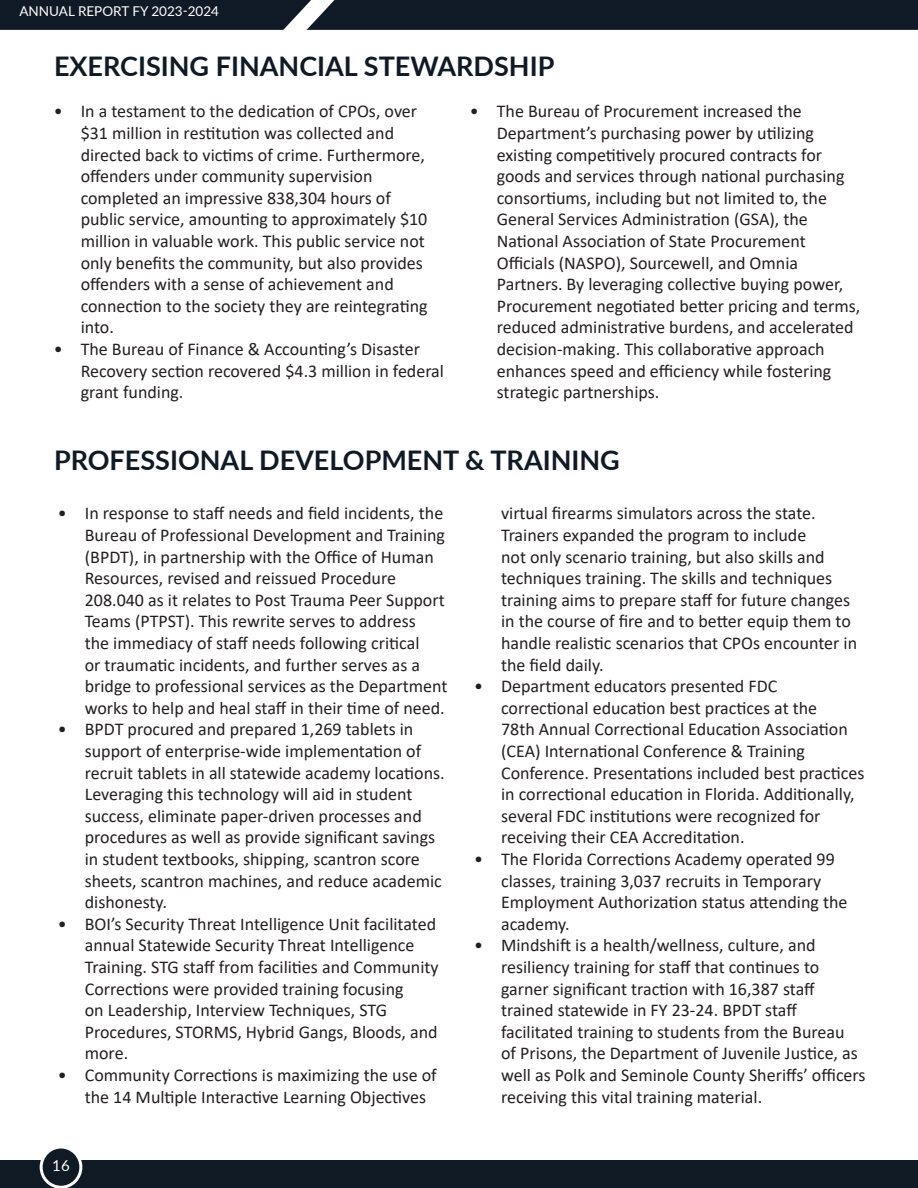
<style>
.page{position:relative;width:918px;height:1188px;background:#fff}
.page>*{position:absolute;margin:0;border:0;box-sizing:border-box;transform-origin:0 0}
.t1{font:700 27px "Lato";color:#101a25}
.t2{font:18px/21.6px "Calibri";color:#231f20}
.t3{font:15px "Lato";color:#fff}
.t4{font:13.5px "Lato";color:#fff}
</style>
<div class="page">
<div style="left:0;top:0;width:918px;height:30px;background:#101a26"></div>
<div style="left:0;top:1161px;width:918px;height:27px;background:#101a25"></div>
<div style="left:41px;top:1147px;width:40px;height:40px;background:#101a25;border-radius:50%"></div>
<div style="left:40px;top:1146px;width:42px;height:42px;border:3px solid #fff;border-radius:50%"></div>
<p class="t4" style="left:20px;top:1px;width:201px">ANNUAL REPORT FY 2023-2024</p>
<p class="t1" style="left:54px;top:47px;width:502px">EXERCISING FINANCIAL STEWARDSHIP</p>
<p class="t2" style="left:81px;top:100px;width:349px;text-indent:-27px">• In a testament to the dedication of CPOs, over $31 million in restitution was collected and directed back to victims of crime. Furthermore, offenders under community supervision completed an impressive 838,304 hours of public service, amounting to approximately $10 million in valuable work. This public service not only benefits the community, but also provides offenders with a sense of achievement and connection to the society they are reintegrating into.</p>
<p class="t2" style="left:81px;top:338px;width:365px;text-indent:-27px">• The Bureau of Finance &amp; Accounting’s Disaster<br>Recovery section recovered $4.3 million in federal grant funding.</p>
<p class="t2" style="left:497px;top:100px;width:365px;text-indent:-27px">• The Bureau of Procurement increased the Department’s purchasing power by utilizing existing competitively procured contracts for goods and services through national purchasing consortiums, including but not limited to, the General Services Administration (GSA), the National Association of State Procurement Officials (NASPO), Sourcewell, and Omnia Partners. By leveraging collective buying power, Procurement negotiated better pricing and terms, reduced administrative burdens, and accelerated decision-making. This collaborative approach enhances speed and efficiency while fostering strategic partnerships.</p>
<p class="t1" style="left:54px;top:440px;width:567px">PROFESSIONAL DEVELOPMENT &amp; TRAINING</p>
<p class="t2" style="left:85px;top:502px;width:364px;text-indent:-27px">• In response to staff needs and field incidents, the Bureau of Professional Development and Training (BPDT), in partnership with the Office of Human Resources, revised and reissued Procedure 208.040 as it relates to Post Trauma Peer Support Teams (PTPST). This rewrite serves to address<br>the immediacy of staff needs following critical<br>or traumatic incidents, and further serves as a bridge to professional services as the Department works to help and heal staff in their time of need.</p>
<p class="t2" style="left:85px;top:718px;width:361px;text-indent:-27px">• BPDT procured and prepared 1,269 tablets in support of enterprise-wide implementation of recruit tablets in all statewide academy locations.<br>Leveraging this technology will aid in student success, eliminate paper-driven processes and procedures as well as provide significant savings in student textbooks, shipping, scantron score sheets, scantron machines, and reduce academic dishonesty.</p>
<p class="t2" style="left:85px;top:913px;width:355px;text-indent:-27px">• BOI’s Security Threat Intelligence Unit facilitated annual Statewide Security Threat Intelligence Training. STG staff from facilities and Community Corrections were provided training focusing<br>on Leadership, Interview Techniques, STG Procedures, STORMS, Hybrid Gangs, Bloods, and more.</p>
<p class="t2" style="left:85px;top:1064px;width:353px;text-indent:-27px">• Community Corrections is maximizing the use of the 14 Multiple Interactive Learning Objectives</p>
<p class="t3" style="left:52px;top:1155px;width:19px">16</p>
<p class="t2" style="left:501px;top:502px;width:358px">virtual firearms simulators across the state.<br>Trainers expanded the program to include<br>not only scenario training, but also skills and techniques training. The skills and techniques training aims to prepare staff for future changes in the course of fire and to better equip them to handle realistic scenarios that CPOs encounter in the field daily.</p>
<p class="t2" style="left:501px;top:675px;width:365px;text-indent:-27px">• Department educators presented FDC correctional education best practices at the<br>78th Annual Correctional Education Association (CEA) International Conference &amp; Training Conference. Presentations included best practices in correctional education in Florida. Additionally, several FDC institutions were recognized for receiving their CEA Accreditation.</p>
<p class="t2" style="left:501px;top:848px;width:348px;text-indent:-27px">• The Florida Corrections Academy operated 99 classes, training 3,037 recruits in Temporary Employment Authorization status attending the academy.</p>
<p class="t2" style="left:501px;top:934px;width:366px;text-indent:-27px">• Mindshift is a health/wellness, culture, and resiliency training for staff that continues to garner significant traction with 16,387 staff trained statewide in FY 23-24. BPDT staff facilitated training to students from the Bureau<br>of Prisons, the Department of Juvenile Justice, as well as Polk and Seminole County Sheriffs’ officers receiving this vital training material.</p>
</div>
